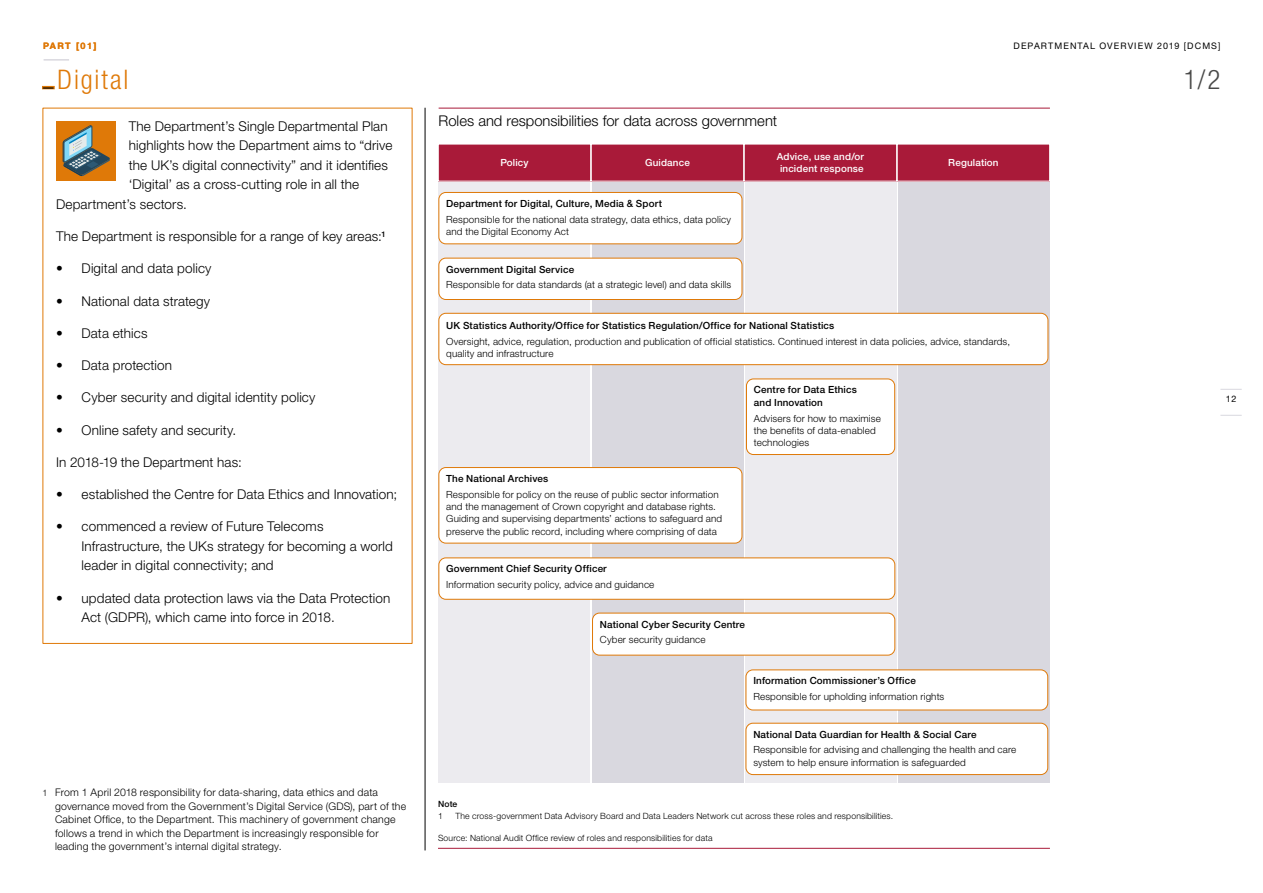
<style>
.page{position:relative;width:1263px;height:893px;background:#fff}
.page>*{position:absolute;margin:0;border:0;box-sizing:border-box;transform-origin:0 0}
.DO_heading_2_2019{font:300 condensed 27px "Helvetica Neue LT Std";letter-spacing:.07em;color:#df7908}
.t1{font:300 condensed 27px "Helvetica Neue LT Std";color:#494948}
.t2{font:300 14.85px "Helvetica Neue LT Std";color:#000}
.DO_bullet_2019{font:300 13.5px/19.5px "Helvetica Neue LT Std";letter-spacing:.01em;color:#000}
.DO_body_text_2019{font:300 13.5px "Helvetica Neue LT Std";letter-spacing:.01em;color:#000}
.DO_footnote_text_201{font:300 10.5px/13.5px "Helvetica Neue LT Std";letter-spacing:.02em;color:#000}
.t3{font:300 9.9px/12.3px "Helvetica Neue LT Std";letter-spacing:.015em;color:#000}
.t4{font:500 9.9px/12.3px "Helvetica Neue LT Std";letter-spacing:.015em;color:#000}
.t5{font:500 9.9px/12.3px "Helvetica Neue LT Std";letter-spacing:.015em;color:#fff;text-align:center}
.t6{font:9px "Helvetica Neue LT Std";letter-spacing:.12em;color:#000}
.DO_PART_head{font:700 9px "Helvetica Neue LT Std";letter-spacing:.15em;color:#df7908}
.t7{font:300 8.7px "Helvetica Neue LT Std";letter-spacing:.02em;color:#000}
.t8{font:500 8.7px "Helvetica Neue LT Std";color:#000}
.s1{font-size:9px}
</style>
<div class="page">
<svg style="left:1220px;top:389px;width:22px;height:1px"></svg>
<svg style="left:1220px;top:415px;width:22px;height:1px"></svg>
<hr style="left:44px;top:59px;width:25px;height:2px;background:#d9d8df">
<hr style="left:425px;top:108px;width:1px;height:742px;background:#000">
<svg style="left:42px;top:107px;width:371px;height:537px"></svg>
<div style="left:897px;top:144px;width:152px;height:638px;background:#d9d8df"></div>
<div style="left:592px;top:144px;width:151px;height:638px;background:#d9d8df"></div>
<div style="left:744px;top:144px;width:152px;height:638px;background:#ecebef"></div>
<div style="left:438px;top:144px;width:152px;height:638px;background:#ecebef"></div>
<hr style="left:439px;top:108px;width:611px;height:1px;background:#a91a39">
<div style="left:438px;top:144px;width:153px;height:37px;background:#a91a39"></div>
<div style="left:591px;top:144px;width:153px;height:37px;background:#a91a39"></div>
<div style="left:744px;top:144px;width:153px;height:37px;background:#a91a39"></div>
<div style="left:897px;top:144px;width:153px;height:37px;background:#a91a39"></div>
<div style="left:439px;top:192px;width:303px;height:52px;background:#fff;border-radius:7px"></div>
<div style="left:438px;top:192px;width:304px;height:52px;border:1px solid #df7908;border-radius:7px"></div>
<div style="left:439px;top:258px;width:303px;height:41px;background:#fff;border-radius:7px"></div>
<div style="left:438px;top:258px;width:304px;height:42px;border:1px solid #df7908;border-radius:7px"></div>
<div style="left:746px;top:379px;width:149px;height:75px;background:#fff;border-radius:7px"></div>
<div style="left:746px;top:379px;width:149px;height:76px;border:1px solid #df7908;border-radius:7px"></div>
<div style="left:439px;top:558px;width:456px;height:41px;background:#fff;border-radius:7px"></div>
<div style="left:438px;top:557px;width:457px;height:43px;border:1px solid #df7908;border-radius:7px"></div>
<div style="left:439px;top:313px;width:609px;height:52px;background:#fff;border-radius:7px"></div>
<div style="left:438px;top:313px;width:610px;height:52px;border:1px solid #df7908;border-radius:7px"></div>
<div style="left:439px;top:468px;width:303px;height:75px;background:#fff;border-radius:7px"></div>
<div style="left:438px;top:467px;width:304px;height:76px;border:1px solid #df7908;border-radius:7px"></div>
<div style="left:592px;top:613px;width:303px;height:42px;background:#fff;border-radius:7px"></div>
<div style="left:592px;top:613px;width:303px;height:42px;border:1px solid #df7908;border-radius:7px"></div>
<div style="left:746px;top:670px;width:302px;height:40px;background:#fff;border-radius:7px"></div>
<div style="left:746px;top:669px;width:302px;height:41px;border:1px solid #df7908;border-radius:7px"></div>
<div style="left:746px;top:723px;width:302px;height:52px;background:#fff;border-radius:7px"></div>
<div style="left:746px;top:723px;width:302px;height:52px;border:1px solid #df7908;border-radius:7px"></div>
<hr style="left:438px;top:848px;width:612px;height:1px;background:#a91a39">
<div style="left:57px;top:121px;width:59px;height:59px;background:#df7908"></div>
<svg style="left:63px;top:125px;width:47px;height:51px"></svg>
<h1 class="DO_PART_head" style="left:43px;top:40px;width:55px">PART [01]</h1>
<h2 class="DO_heading_2_2019" style="left:43px;top:64px;width:87px"><sub>–</sub> Digital</h2>
<p class="DO_body_text_2019" style="left:129px;top:118px;width:260px">The Department’s Single Departmental Plan</p>
<p class="DO_body_text_2019" style="left:129px;top:137px;width:265px">highlights how the Department aims to “drive</p>
<p class="DO_body_text_2019" style="left:129px;top:157px;width:261px">the UK’s digital connectivity” and it identifies</p>
<p class="DO_body_text_2019" style="left:129px;top:176px;width:232px">‘Digital’ as a cross-cutting role in all the</p>
<p class="DO_body_text_2019" style="left:56px;top:196px;width:132px">Department’s sectors.</p>
<p class="DO_body_text_2019" style="left:56px;top:228px;width:331px">The Department is responsible for a range of key areas:<sup>1</sup></p>
<p class="DO_bullet_2019" style="left:56px;top:259px;width:157px">• Digital and data policy</p>
<p class="DO_bullet_2019" style="left:56px;top:291px;width:156px">• National data strategy</p>
<p class="DO_bullet_2019" style="left:56px;top:323px;width:93px">• Data ethics</p>
<p class="DO_bullet_2019" style="left:56px;top:355px;width:118px">• Data protection</p>
<p class="DO_bullet_2019" style="left:56px;top:388px;width:261px">• Cyber security and digital identity policy</p>
<p class="DO_bullet_2019" style="left:56px;top:420px;width:182px">• Online safety and security.</p>
<p class="DO_body_text_2019" style="left:56px;top:454px;width:187px">In 2018-19 the Department has:</p>
<p class="DO_bullet_2019" style="left:56px;top:484px;width:343px">• established the Centre for Data Ethics and Innovation;</p>
<p class="DO_bullet_2019" style="left:82px;top:517px;width:313px;text-indent:-26px">• commenced a review of Future Telecoms<br>Infrastructure, the UKs strategy for becoming a world leader in digital connectivity; and</p>
<p class="DO_bullet_2019" style="left:82px;top:588px;width:310px;text-indent:-26px">• updated data protection laws via the Data Protection<br>Act (GDPR), which came into force in 2018.</p>
<p class="DO_footnote_text_201" style="left:55px;top:785px;width:353px;text-indent:-13px"><span class="s1">1</span> From 1 April 2018 responsibility for data-sharing, data ethics and data governance moved from the Government’s Digital Service (GDS), part of the Cabinet Office, to the Department. This machinery of government change follows a trend in which the Department is increasingly responsible for leading the government’s internal digital strategy.</p>
<p class="t6" style="left:1013px;top:40px;width:208px">DEPARTMENTAL OVERVIEW 2019 [DCMS]</p>
<h2 class="t2" style="left:439px;top:111px;width:340px">Roles and responsibilities for data across government</h2>
<p class="t5" style="left:500px;top:156px;width:30px">Policy</p>
<p class="t5" style="left:645px;top:156px;width:46px">Guidance</p>
<p class="t5" style="left:777px;top:150px;width:89px">Advice, use and/or incident response</p>
<p class="t5" style="left:948px;top:156px;width:52px">Regulation</p>
<p class="t4" style="left:446px;top:197px;width:217px">Department for Digital, Culture, Media &amp; Sport</p>
<p class="t3" style="left:446px;top:213px;width:286px">Responsible for the national data strategy, data ethics, data policy and the Digital Economy Act</p>
<p class="t4" style="left:446px;top:263px;width:129px">Government Digital Service</p>
<p class="t3" style="left:446px;top:278px;width:287px">Responsible for data standards (at a strategic level) and data skills</p>
<p class="t4" style="left:446px;top:319px;width:390px">UK Statistics Authority/Office for Statistics Regulation/Office for National Statistics</p>
<p class="t3" style="left:446px;top:335px;width:565px">Oversight, advice, regulation, production and publication of official statistics. Continued interest in data policies, advice, standards, quality and infrastructure</p>
<p class="t4" style="left:446px;top:472px;width:104px">The National Archives</p>
<p class="t3" style="left:446px;top:488px;width:277px">Responsible for policy on the reuse of public sector information and the management of Crown copyright and database rights.<br>Guiding and supervising departments’ actions to safeguard and preserve the public record, including where comprising of data</p>
<p class="t4" style="left:446px;top:562px;width:162px">Government Chief Security Officer</p>
<p class="t3" style="left:446px;top:578px;width:210px">Information security policy, advice and guidance</p>
<p class="t4" style="left:754px;top:384px;width:105px">Centre for Data Ethics and Innovation</p>
<p class="t3" style="left:754px;top:412px;width:128px">Advisers for how to maximise the benefits of data-enabled technologies</p>
<p class="t4" style="left:600px;top:618px;width:147px">National Cyber Security Centre</p>
<p class="t3" style="left:600px;top:633px;width:107px">Cyber security guidance</p>
<p class="t4" style="left:753px;top:674px;width:164px">Information Commissioner’s Office</p>
<p class="t3" style="left:753px;top:690px;width:193px">Responsible for upholding information rights</p>
<p class="t4" style="left:753px;top:728px;width:225px">National Data Guardian for Health &amp; Social Care</p>
<p class="t3" style="left:753px;top:743px;width:265px">Responsible for advising and challenging the health and care system to help ensure information is safeguarded</p>
<p class="t8" style="left:438px;top:798px;width:21px">Note</p>
<p class="t7" style="left:438px;top:811px;width:6px">1</p>
<p class="t7" style="left:455px;top:811px;width:439px">The cross-government Data Advisory Board and Data Leaders Network cut across these roles and responsibilities.</p>
<p class="t7" style="left:438px;top:833px;width:276px">Source: National Audit Office review of roles and responsibilities for data</p>
<h1 class="t1" style="left:1184px;top:64px;width:38px">1/2</h1>
<p class="t6" style="left:1226px;top:393px;width:12px">12</p>
</div>
